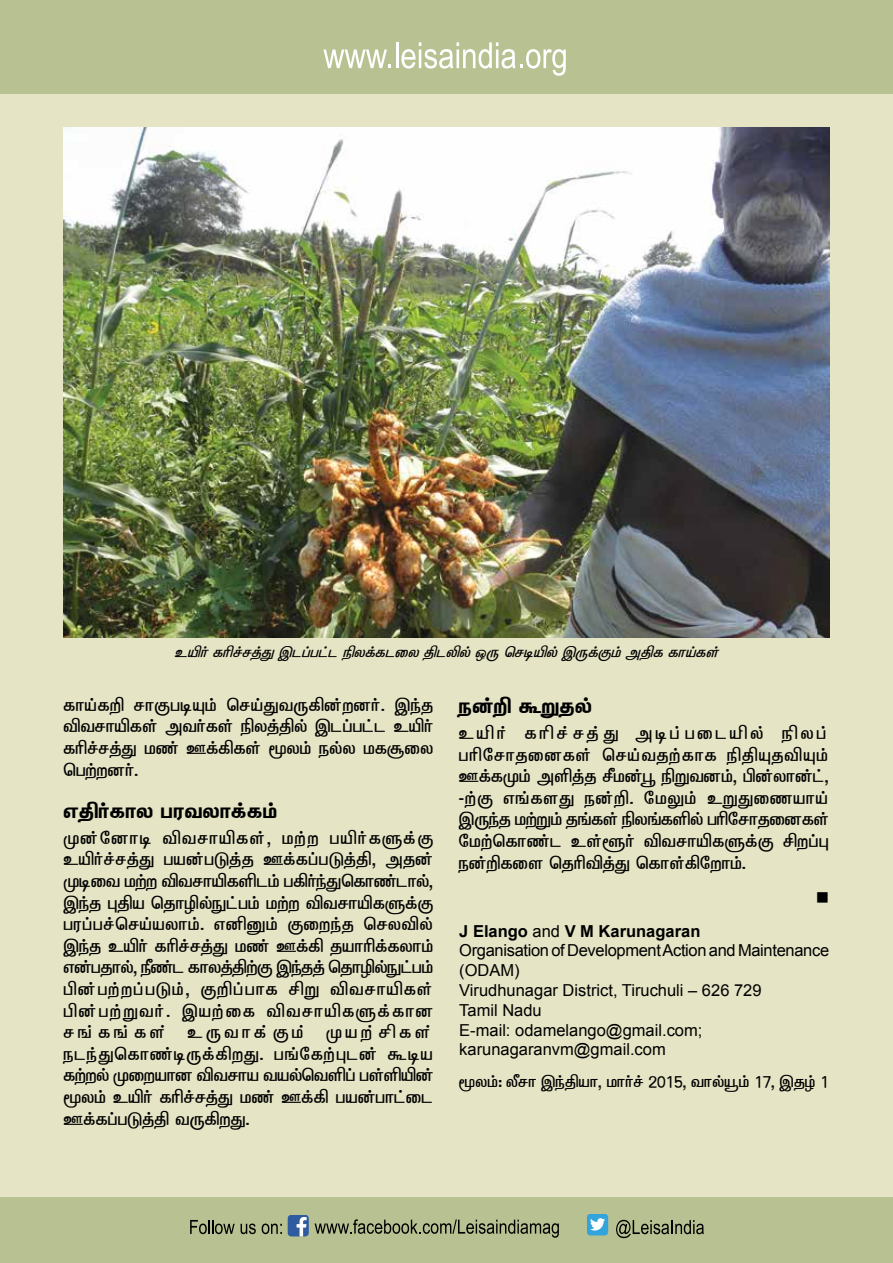
<style>
.page{position:relative;width:893px;height:1263px;background:#e5e4c5}
.page>*{position:absolute;margin:0;border:0;box-sizing:border-box;transform-origin:0 0}
.t1{font:21px "Sun Vijay Even Normal";color:#000}
.t2{font:18px/21.6px "Sun Tommy Tamil Normal";color:#000;text-align:justify}
.t3{font:18px "Wingdings";color:#000}
.t4{font:16.5px/19.8px "Arial";color:#000}
.t5{font:16.5px "Sun Tommy Tamil Normal";color:#000}
.t6{font:italic 15px "Sun Tommy Tamil Normal";color:#000}
.s1{font-weight:700}
</style>
<div class="page">
<div style="left:0;top:1198px;width:893px;height:65px;background:#b8c192"></div>
<svg style="left:190px;top:1220px;width:45px;height:14px"></svg>
<svg style="left:241px;top:1223px;width:15px;height:11px"></svg>
<svg style="left:262px;top:1223px;width:20px;height:11px"></svg>
<svg style="left:616px;top:1220px;width:88px;height:18px"></svg>
<svg style="left:315px;top:1219px;width:244px;height:19px"></svg>
<svg style="left:288px;top:1215px;width:21px;height:21px"></svg>
<svg style="left:587px;top:1214px;width:21px;height:21px"></svg>
<div style="left:0;top:0;width:893px;height:94px;background:#b8c192"></div>
<svg style="left:323px;top:49px;width:68px;height:19px"></svg>
<hr style="left:396px;top:42px;width:2px;height:26px;background:#fff">
<svg style="left:401px;top:42px;width:165px;height:34px"></svg>
<img style="left:64px;top:128px;width:765px;height:509px">
<p class="t6" style="left:175px;top:645px;width:550px">caph; fhpr; rj; J ,lg; gl; l epyf; fliy jplypy; xU nrbapy; ,Uf; Fk; mjpf fha; fs;</p>
<p class="t2" style="left:64px;top:696px;width:372px">fha;fwp rhFgbAk; nra;JtUfpd;wdh;. ,e;j tptrhapfs; mth;fs; epyj;jpy; ,lg;gl;l caph; fhpr;rj;J kz; Cf;fpfs; %yk; ey;y kf#iy ngw;wdh;.</p>
<p class="t1" style="left:64px;top:801px;width:216px">vjph;fhy gutyhf;fk;</p>
<p class="t2" style="left:64px;top:829px;width:372px">Kd;Ndhb tptrhapfs;&gt; kw;w gaph;fSf;F caph;r;rj;J gad;gLj;j Cf;fg;gLj;jp&gt; mjd; Kbit kw;w tptrhapfsplk; gfph;e;Jnfhz;lhy;&gt; ,e;j Gjpa njhopy;El;gk; kw;w tptrhapfSf;F gug;gr;nra;ayhk;. vdpDk; Fiwe;j nrytpy; ,e;j caph; fhpr;rj;J kz; Cf;fp jahhpf;fyhk; vd;gjhy;&gt; ePz;l fhyj;jpw;F ,e;jj; njhopy;El;gk; gpd;gw;wg;gLk;&gt; Fwpg;ghf rpW tptrhapfs; gpd;gw;Wth;. ,aw;if tptrhapfSf;fhd rq;fq;fs; cUthf;Fk; Kaw;rpfs; ele;Jnfhz;bUf;fpwJ. gq;Nfw;Gld; $ba fw;wy; Kiwahd tptrha tay;ntspg; gs;spapd; %yk; caph; fhpr;rj;J kz; Cf;fp gad;ghl;il Cf;fg;gLj;jp tUfpwJ.</p>
<p class="t1" style="left:459px;top:697px;width:135px">ed;wp $Wjy;</p>
<p class="t2" style="left:459px;top:724px;width:372px">caph; fhpr;rj;J mbg;gilapy; epyg; ghpNrhjidfs; nra;tjw;fhf epjpAjtpAk; Cf;fKk; mspj;j rPkd;G+epWtdk;&gt; gpd;yhd;l;&gt; -w;F vq;fsJ ed;wp. NkYk; cWJizaha; ,Ue;j kw;Wk; jq;fs; epyq;fspy; ghpNrhjidfs; Nkw;nfhz;l cs;@h; tptrhapfSf;F rpwg;G ed;wpfis njhptpj;J nfhs;fpNwhk;.</p>
<p class="t3" style="left:816px;top:888px;width:15px">■</p>
<p class="t4" style="left:459px;top:921px;width:371px"><span class="s1">J Elango</span> and <span class="s1">V M Karunagaran<br></span>Organisation of Development Action and Maintenance (ODAM)<br>Virudhunagar District, Tiruchuli – 626 729<br>Tamil Nadu<br>E-mail: odamelango@gmail.com; karunagaranvm@gmail.com</p>
<p class="t5" style="left:459px;top:1074px;width:371px">%yk;: yPrh ,e;jpah&gt; khh;r; 2015&gt; thy;a+k; 17&gt; ,jo; 1</p>
</div>
